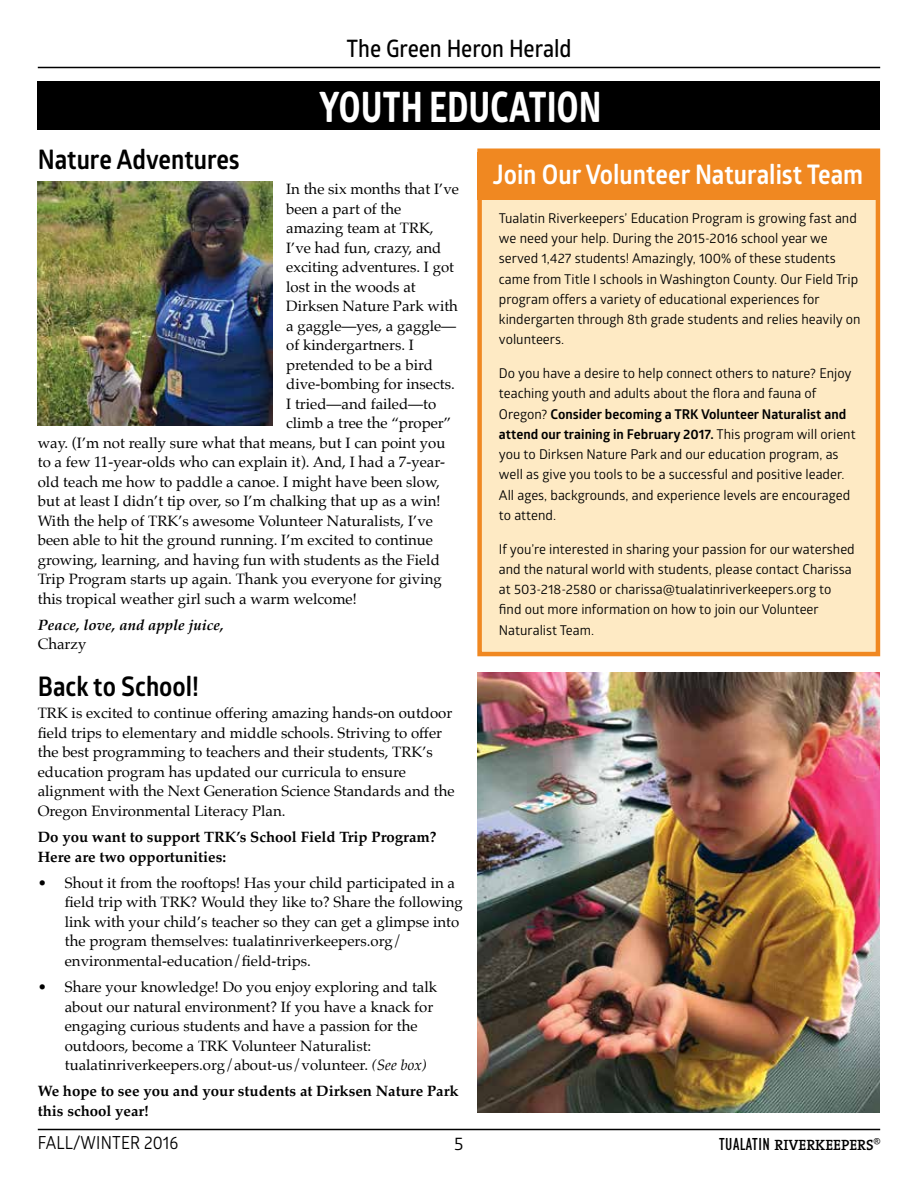
<style>
.page{position:relative;width:918px;height:1188px;background:#fff}
.page>*{position:absolute;margin:0;border:0;box-sizing:border-box;transform-origin:0 0}
.t1{font:700 42px "Globerx";letter-spacing:.015em;color:#fff;scale:.75 1}
.t2{font:700 27px "Glober";color:#fff;scale:.9 1}
.t3{font:700 27px "Glober";color:#000;scale:.9 1}
.t4{font:600 24px "Glober";color:#000;scale:.9 1}
.t5{font:18px "Glober";letter-spacing:.01em;color:#000;scale:.9 1}
.t6{font:18px "Glober";letter-spacing:.01em;color:#000}
.t7{font:15px/19.5px "Palatino";color:#000}
.t8{font:700 15px/19.5px "Palatino";color:#000}
.t9{font:italic 700 15px "Palatino";color:#000}
.t10{font:600 15px "The Serif";letter-spacing:-.005em;color:#000}
.t11{font:13.5px/20.2px "Glober";color:#000}
.s1{font-style:italic}
.s2{font-weight:700}
.s3{font-family:"Gill Sans";font-weight:400;font-stretch:condensed;font-size:18px}
</style>
<div class="page">
<div style="left:38px;top:81px;width:842px;height:49px;background:#000"></div>
<hr style="left:38px;top:67px;width:842px;height:1px;background:#000">
<hr style="left:38px;top:1129px;width:842px;height:1px;background:#000">
<div style="left:477px;top:148px;width:403px;height:508px;background:#feeac4;border:4px solid #f08821"></div>
<img style="left:38px;top:182px;width:235px;height:243px">
<img style="left:477px;top:673px;width:403px;height:440px">
<div style="left:477px;top:152px;width:401px;height:47px;background:#f08821"></div>
<h3 class="t4" style="left:346px;top:32px;width:252px">The Green Heron Herald</h3>
<h1 class="t1" style="left:319px;top:77px;width:377px">YOUTH EDUCATION</h1>
<h2 class="t3" style="left:38px;top:140px;width:226px">Nature Adventures</h2>
<p class="t7" style="left:286px;top:179px;width:174px">In the six months that I’ve</p>
<p class="t7" style="left:286px;top:199px;width:117px">been a part of the</p>
<p class="t7" style="left:286px;top:218px;width:149px">amazing team at TRK,</p>
<p class="t7" style="left:286px;top:238px;width:157px">I’ve had fun, crazy, and</p>
<p class="t7" style="left:286px;top:257px;width:169px">exciting adventures. I got</p>
<p class="t7" style="left:286px;top:277px;width:131px">lost in the woods at</p>
<p class="t7" style="left:286px;top:296px;width:173px">Dirksen Nature Park with</p>
<p class="t7" style="left:286px;top:316px;width:172px">a gaggle—yes, a gaggle—</p>
<p class="t7" style="left:286px;top:335px;width:129px">of kindergartners. I</p>
<p class="t7" style="left:286px;top:355px;width:148px">pretended to be a bird</p>
<p class="t7" style="left:286px;top:374px;width:170px">dive-bombing for insects.</p>
<p class="t7" style="left:286px;top:394px;width:152px">I tried—and failed—to</p>
<p class="t7" style="left:286px;top:413px;width:167px">climb a tree the “proper”</p>
<p class="t7" style="left:38px;top:433px;width:409px">way. (I’m not really sure what that means, but I can point you</p>
<p class="t7" style="left:38px;top:452px;width:409px">to a few 11-year-olds who can explain it). And, I had a 7-year-</p>
<p class="t7" style="left:38px;top:472px;width:404px">old teach me how to paddle a canoe. I might have been slow,</p>
<p class="t7" style="left:38px;top:491px;width:404px">but at least I didn’t tip over, so I’m chalking that up as a win!</p>
<p class="t7" style="left:38px;top:511px;width:397px">With the help of TRK’s awesome Volunteer Naturalists, I’ve</p>
<p class="t7" style="left:38px;top:530px;width:397px">been able to hit the ground running. I’m excited to continue</p>
<p class="t7" style="left:38px;top:550px;width:404px">growing, learning, and having fun with students as the Field</p>
<p class="t7" style="left:38px;top:569px;width:406px">Trip Program starts up again. Thank you everyone for giving</p>
<p class="t7" style="left:38px;top:589px;width:321px">this tropical weather girl such a warm welcome!</p>
<p class="t9" style="left:38px;top:612px;width:188px">Peace, love, and apple juice,</p>
<p class="t7" style="left:38px;top:634px;width:50px">Charzy</p>
<h2 class="t3" style="left:38px;top:667px;width:181px">Back to School!</h2>
<p class="t7" style="left:38px;top:703px;width:418px">TRK is excited to continue offering amazing hands-on outdoor field trips to elementary and middle schools. Striving to offer the best programming to teachers and their students, TRK’s education program has updated our curricula to ensure alignment with the Next Generation Science Standards and the Oregon Environmental Literacy Plan.</p>
<p class="t8" style="left:38px;top:827px;width:400px">Do you want to support TRK’s School Field Trip Program?<br>Here are two opportunities:</p>
<p class="t7" style="left:65px;top:873px;width:400px;text-indent:-27px">• Shout it from the rooftops! Has your child participated in a field trip with TRK? Would they like to? Share the following link with your child’s teacher so they can get a glimpse into the program themselves: tualatinriverkeepers.org/ environmental-education/field-trips.</p>
<p class="t7" style="left:65px;top:977px;width:374px;text-indent:-27px">• Share your knowledge! Do you enjoy exploring and talk about our natural environment? If you have a knack for engaging curious students and have a passion for the outdoors, become a TRK Volunteer Naturalist: tualatinriverkeepers.org/about-us/volunteer. <span class="s1">(See box)</span></p>
<p class="t8" style="left:38px;top:1081px;width:422px">We hope to see you and your students at Dirksen Nature Park this school year!</p>
<p class="t5" style="left:38px;top:1130px;width:158px">fall/winter 2016</p>
<p class="t6" style="left:454px;top:1131px;width:11px">5</p>
<h2 class="t2" style="left:493px;top:155px;width:413px">Join Our Volunteer Naturalist Team</h2>
<p class="t11" style="left:499px;top:207px;width:363px">Tualatin Riverkeepers’ Education Program is growing fast and we need your help. During the 2015-2016 school year we served 1,427 students! Amazingly, 100% of these students came from Title I schools in Washington County. Our Field Trip program offers a variety of educational experiences for kindergarten through 8th grade students and relies heavily on volunteers.</p>
<p class="t11" style="left:499px;top:363px;width:358px">Do you have a desire to help connect others to nature? Enjoy teaching youth and adults about the flora and fauna of Oregon? <span class="s2">Consider becoming a TRK Volunteer Naturalist and attend our training in February 2017.</span> This program will orient you to Dirksen Nature Park and our education program, as well as give you tools to be a successful and positive leader.<br>All ages, backgrounds, and experience levels are encouraged to attend.</p>
<p class="t11" style="left:499px;top:538px;width:357px">If you’re interested in sharing your passion for our watershed and the natural world with students, please contact Charissa at 503-218-2580 or charissa@tualatinriverkeepers.org to find out more information on how to join our Volunteer Naturalist Team.</p>
<p class="t10" style="left:719px;top:1135px;width:163px"><span class="s3">TUALATIN</span> RIVERKEEPERS<sup>®</sup></p>
</div>
